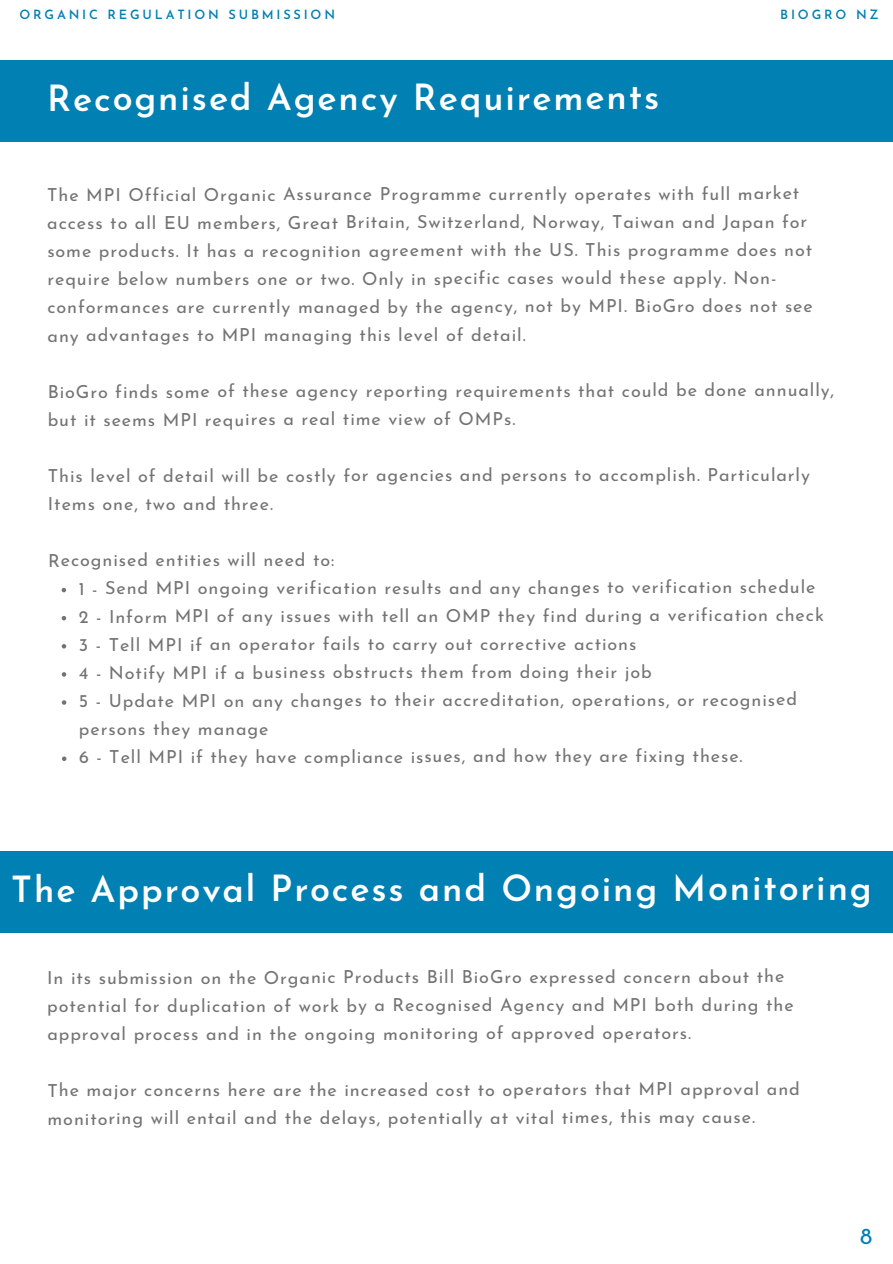
<style>
.page{position:relative;width:893px;height:1264px;background:#fff}
.page>*{position:absolute;margin:0;border:0;box-sizing:border-box;transform-origin:0 0}
.t1{font:600 36px "Josefin Sans";letter-spacing:.05em;color:#fff}
.t2{font:23.25px "Josefin Sans";color:#0080b3}
.t3{font:18px/28px "Josefin Sans";letter-spacing:.05em;color:#737373}
.t4{font:600 12.75px "Josefin Sans";letter-spacing:.22em;color:#0080b3}
</style>
<div class="page">
<svg style="left:62px;top:588px;width:4px;height:4px"></svg>
<svg style="left:62px;top:616px;width:4px;height:4px"></svg>
<svg style="left:62px;top:644px;width:4px;height:4px"></svg>
<svg style="left:62px;top:672px;width:4px;height:4px"></svg>
<svg style="left:62px;top:700px;width:4px;height:4px"></svg>
<svg style="left:62px;top:756px;width:4px;height:5px"></svg>
<div style="left:0;top:60px;width:892px;height:81px;background:#0080b3"></div>
<div style="left:0;top:851px;width:892px;height:81px;background:#0080b3"></div>
<p class="t4" style="left:20px;top:10px;width:317px">ORGANIC REGULATION SUBMISSION</p>
<h1 class="t1" style="left:47px;top:83px;width:613px">Recognised Agency Requirements</h1>
<p class="t4" style="left:780px;top:10px;width:100px">BIOGRO NZ</p>
<p class="t3" style="left:47px;top:181px;width:767px">The MPI Official Organic Assurance Programme currently operates with full market access to all EU members, Great Britain, Switzerland, Norway, Taiwan and Japan for some products. It has a recognition agreement with the US. This programme does not require below numbers one or two. Only in specific cases would these apply. Non&shy;conformances are currently managed by the agency, not by MPI. BioGro does not see any advantages to MPI managing this level of detail.</p>
<p class="t3" style="left:48px;top:378px;width:788px;line-height:28.5px">BioGro finds some of these agency reporting requirements that could be done annually, but it seems MPI requires a real time view of OMPs.</p>
<p class="t3" style="left:48px;top:462px;width:763px;line-height:28.7px">This level of detail will be costly for agencies and persons to accomplish. Particularly<br>Items one, two and three.</p>
<p class="t3" style="left:48px;top:547px;width:288px">Recognised entities will need to:</p>
<p class="t3" style="left:79px;top:575px;width:746px">1 - Send MPI ongoing verification results and any changes to verification schedule 2 - Inform MPI of any issues with tell an OMP they find during a verification check 3 - Tell MPI if an operator fails to carry out corrective actions<br>4 - Notify MPI if a business obstructs them from doing their job<br>5 - Update MPI on any changes to their accreditation, operations, or recognised persons they manage<br>6 - Tell MPI if they have compliance issues, and how they are fixing these.</p>
<h1 class="t1" style="left:11px;top:874px;width:862px">The Approval Process and Ongoing Monitoring</h1>
<p class="t3" style="left:47px;top:964px;width:748px">In its submission on the Organic Products Bill BioGro expressed concern about the potential for duplication of work by a Recognised Agency and MPI both during the approval process and in the ongoing monitoring of approved operators.</p>
<p class="t3" style="left:47px;top:1077px;width:753px">The major concerns here are the increased cost to operators that MPI approval and monitoring will entail and the delays, potentially at vital times, this may cause.</p>
<p class="t2" style="left:860px;top:1226px;width:14px">8</p>
</div>
